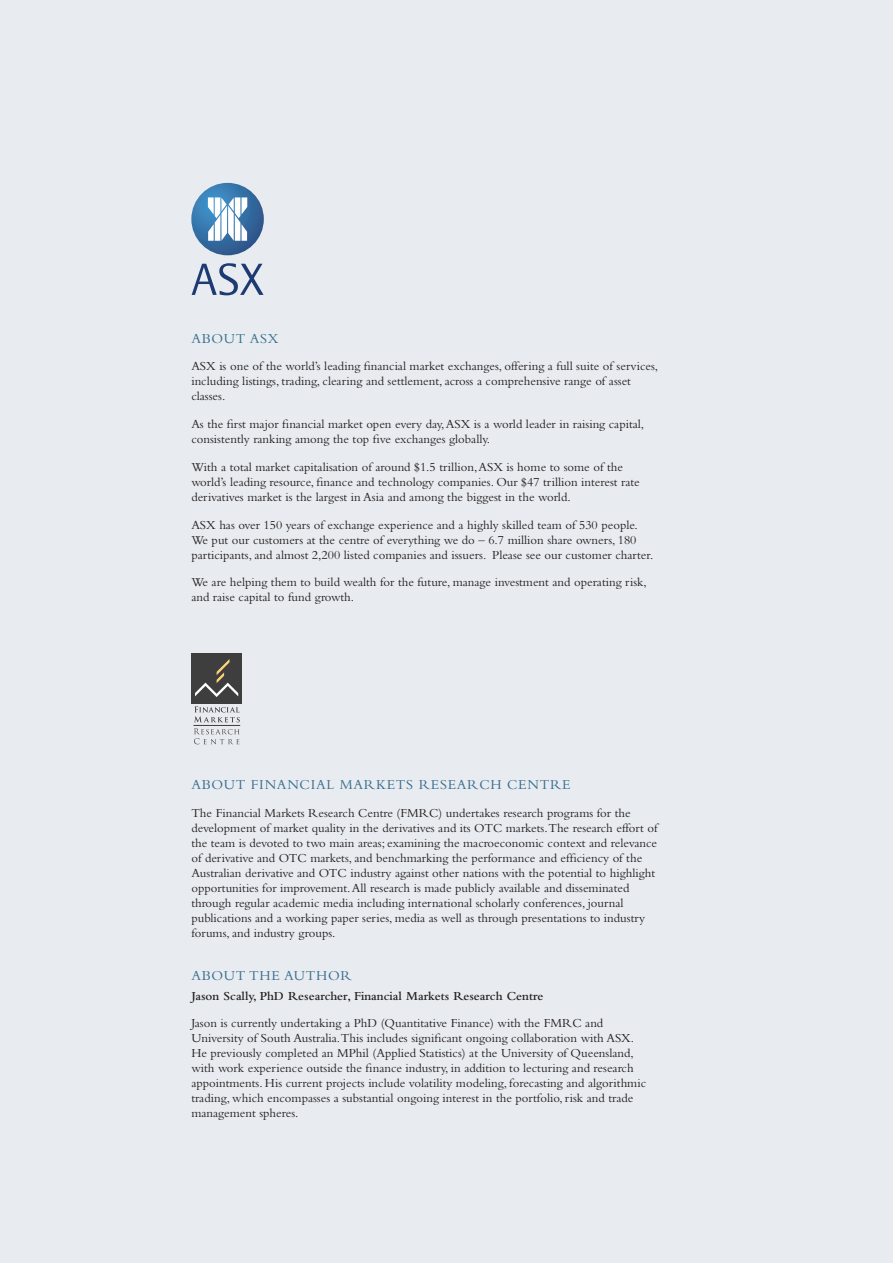
<style>
.page{position:relative;width:893px;height:1263px;background:#e8ecf0}
.page>*{position:absolute;margin:0;border:0;box-sizing:border-box;transform-origin:0 0}
.t1{font:14.25px "Bembo";letter-spacing:.05em;color:#386e8f}
.t2{font:12.75px/15px "Bembo";color:#231f20}
.t3{font:600 12.75px "Bembo";color:#231f20}
</style>
<div class="page">
<svg style="left:191px;top:183px;width:73px;height:72px;background:#3770a5"></svg>
<svg style="left:208px;top:197px;width:39px;height:44px;background:#bad1e4"></svg>
<svg style="left:192px;top:263px;width:72px;height:32px"></svg>
<svg style="left:194px;top:706px;width:46px;height:16px"></svg>
<svg style="left:194px;top:728px;width:46px;height:16px"></svg>
<hr style="left:193px;top:725px;width:47px;height:1px;background:#3e3e3f">
<div style="left:191px;top:653px;width:51px;height:50px;background:#3e3e3f"></div>
<svg style="left:195px;top:659px;width:43px;height:38px"></svg>
<p class="t1" style="left:191px;top:330px;width:89px">ABOUT ASX</p>
<p class="t2" style="left:191px;top:359px;width:468px">ASX is one of the world’s leading financial market exchanges, offering a full suite of services, including listings, trading, clearing and settlement, across a comprehensive range of asset classes.</p>
<p class="t2" style="left:191px;top:416px;width:454px">As the first major financial market open every day, ASX is a world leader in raising capital, consistently ranking among the top five exchanges globally.</p>
<p class="t2" style="left:191px;top:459px;width:450px">With a total market capitalisation of around $1.5 trillion, ASX is home to some of the world’s leading resource, finance and technology companies. Our $47 trillion interest rate derivatives market is the largest in Asia and among the biggest in the world.</p>
<p class="t2" style="left:191px;top:517px;width:464px">ASX has over 150 years of exchange experience and a highly skilled team of 530 people.<br>We put our customers at the centre of everything we do – 6.7 million share owners, 180 participants, and almost 2,200 listed companies and issuers. Please see our customer charter.</p>
<p class="t2" style="left:191px;top:575px;width:457px">We are helping them to build wealth for the future, manage investment and operating risk, and raise capital to fund growth.</p>
<p class="t1" style="left:191px;top:776px;width:381px">ABOUT FINANCIAL MARKETS RESEARCH CENTRE</p>
<p class="t2" style="left:191px;top:805px;width:468px">The Financial Markets Research Centre (FMRC) undertakes research programs for the development of market quality in the derivatives and its OTC markets.The research effort of the team is devoted to two main areas; examining the macroeconomic context and relevance of derivative and OTC markets, and benchmarking the performance and efficiency of the Australian derivative and OTC industry against other nations with the potential to highlight opportunities for improvement. All research is made publicly available and disseminated through regular academic media including international scholarly conferences, journal publications and a working paper series, media as well as through presentations to industry forums, and industry groups.</p>
<p class="t1" style="left:191px;top:967px;width:162px">ABOUT THE AUTHOR</p>
<p class="t3" style="left:191px;top:988px;width:354px">Jason Scally, PhD Researcher, Financial Markets Research Centre</p>
<p class="t2" style="left:191px;top:1015px;width:456px">Jason is currently undertaking a PhD (Quantitative Finance) with the FMRC and University of South Australia.This includes significant ongoing collaboration with ASX.<br>He previously completed an MPhil (Applied Statistics) at the University of Queensland, with work experience outside the finance industry, in addition to lecturing and research appointments. His current projects include volatility modeling, forecasting and algorithmic trading, which encompasses a substantial ongoing interest in the portfolio, risk and trade management spheres.</p>
</div>
